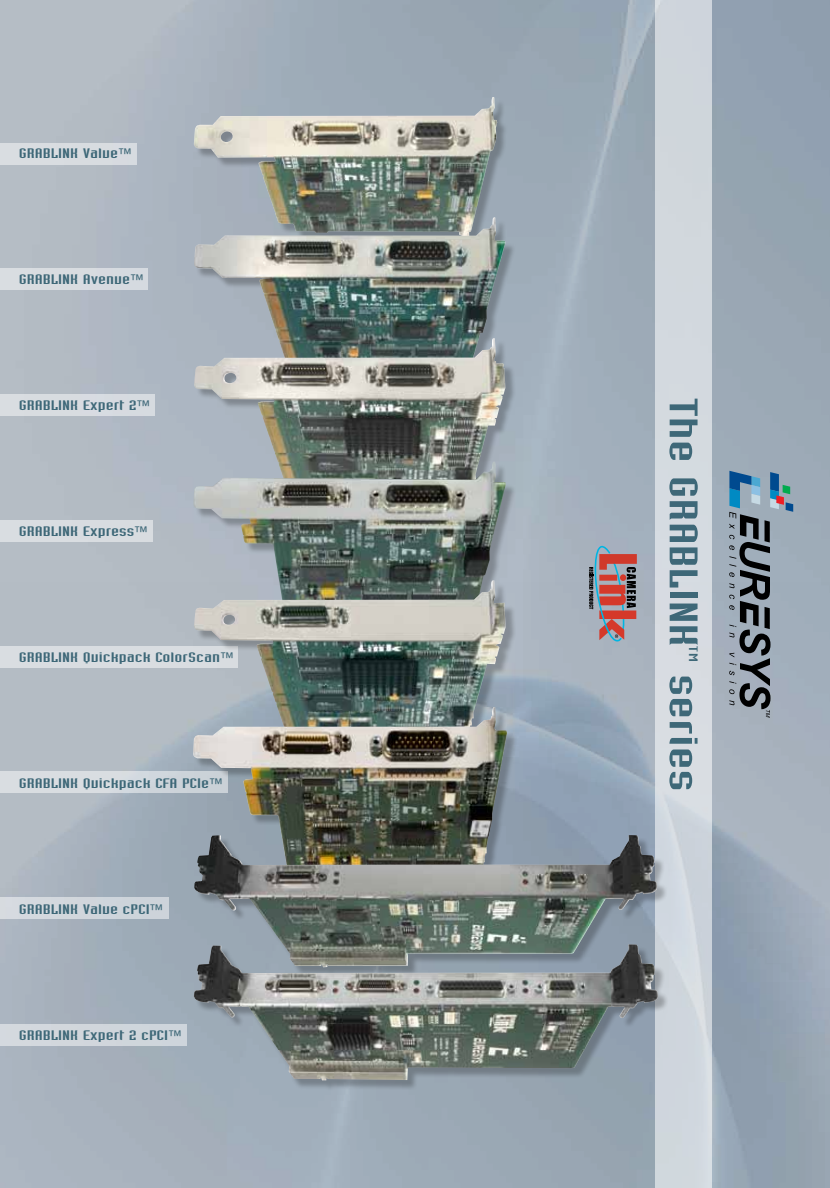
<style>
.page{position:relative;width:830px;height:1188px;background:#fff}
.page>*{position:absolute;margin:0;border:0;box-sizing:border-box;transform-origin:0 0}
.t1{font:39px "Industria Solid";color:#3e6878;scale:2 1}
.t2{font:13.5px "Industria Solid";color:#3e6878;scale:2 1}
.t3{font:12px "Industria Solid";color:#3e6878;scale:2 1}
</style>
<div class="page">
<img style="left:0;top:0;width:829px;height:1188px">
<div style="left:655px;top:0;width:56px;height:1188px;background:#d2d8df"></div>
<div style="left:0;top:268px;width:148px;height:22px;background:#d8dce0"></div>
<div style="left:0;top:394px;width:155px;height:22px;background:#d8dce0"></div>
<div style="left:0;top:520px;width:153px;height:22px;background:#d9dde1"></div>
<div style="left:0;top:646px;width:238px;height:22px;background:#d9dde1"></div>
<div style="left:0;top:771px;width:227px;height:22px;background:linear-gradient(to bottom,#d6dbe0,#d5dadf)"></div>
<div style="left:0;top:897px;width:169px;height:22px;background:#d1d6dc"></div>
<div style="left:0;top:1024px;width:187px;height:22px;background:#d1d6dc"></div>
<div style="left:0;top:143px;width:136px;height:22px;background:#d8dce1"></div>
<div style="left:196px;top:99px;width:312px;height:150px;background:#000;opacity:.25"></div>
<img style="left:194px;top:97px;width:303px;height:120px">
<div style="left:196px;top:219px;width:320px;height:162px;background:#000;opacity:.25"></div>
<img style="left:194px;top:217px;width:311px;height:121px">
<div style="left:195px;top:340px;width:320px;height:163px;background:#000;opacity:.25"></div>
<img style="left:194px;top:338px;width:311px;height:124px">
<div style="left:195px;top:464px;width:321px;height:179px;background:#000;opacity:.25"></div>
<img style="left:193px;top:462px;width:313px;height:170px">
<div style="left:195px;top:582px;width:321px;height:160px;background:#000;opacity:.25"></div>
<img style="left:194px;top:580px;width:311px;height:127px">
<svg style="left:588px;top:546px;width:48px;height:96px;background:#9f7a7e"></svg>
<svg style="left:729px;top:471px;width:63px;height:247px;background:#7a8895"></svg>
<img style="left:193px;top:707px;width:314px;height:194px">
<img style="left:194px;top:835px;width:462px;height:109px">
<div style="left:195px;top:946px;width:473px;height:145px;background:#000;opacity:.25"></div>
<img style="left:193px;top:944px;width:464px;height:136px">
<p class="t2" style="left:19px;top:146px;width:58px">GRABLINK Value™</p>
<p class="t2" style="left:19px;top:272px;width:64px">GRABLINK Avenue™</p>
<p class="t2" style="left:19px;top:398px;width:67px">GRABLINK Expert 2™</p>
<p class="t2" style="left:19px;top:524px;width:66px">GRABLINK Express™</p>
<p class="t2" style="left:19px;top:650px;width:109px">GRABLINK Quickpack ColorScan™</p>
<p class="t2" style="left:19px;top:776px;width:103px">GRABLINK Quickpack CFA PCIe™</p>
<p class="t2" style="left:19px;top:902px;width:74px">GRABLINK Value cPCI™</p>
<p class="t2" style="left:19px;top:1028px;width:83px">GRABLINK Expert 2 cPCI™</p>
<h1 class="t1" style="left:704px;top:398px;width:126px;rotate:90deg">The GRABLINK</h1>
<p class="t3" style="left:699px;top:646px;width:9px;rotate:90deg">TM</p>
<h1 class="t1" style="left:704px;top:674px;width:60px;rotate:90deg">series</h1>
</div>
